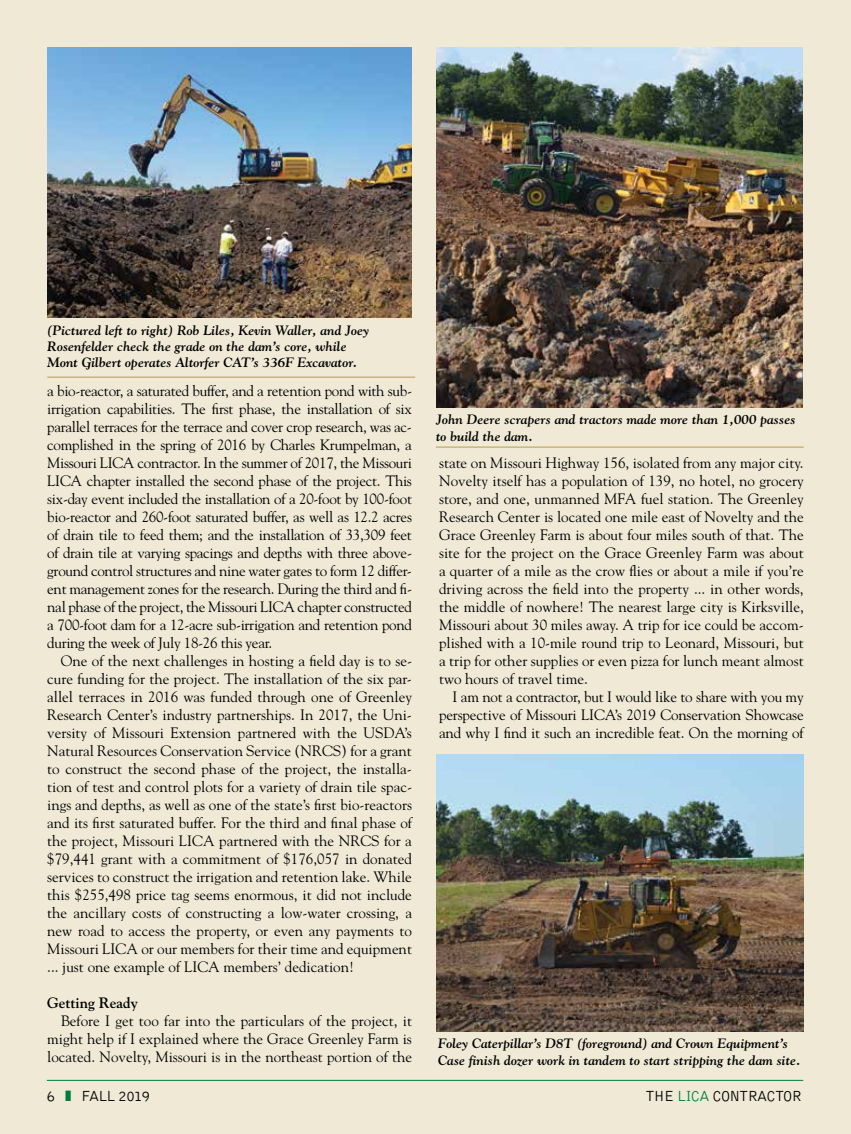
<style>
.page{position:relative;width:851px;height:1134px;background:#fff}
.page>*{position:absolute;margin:0;border:0;box-sizing:border-box;transform-origin:0 0}
.t1{font:15px/18px "Goudy";color:#000;text-align:justify}
.t2{font:300 15px "Bell Gothic";letter-spacing:-.04em;color:#000}
.t3{font:700 15px "Goudy";color:#000}
.t4{font:italic 700 13.5px/16.2px "Goudy";color:#000}
.s1{color:#007d3a}
</style>
<div class="page">
<div style="left:0;top:0;width:850px;height:1134px;background:#efe9d6"></div>
<hr style="left:47px;top:1080px;width:756px;height:1px;background:#007d3a">
<img style="left:47px;top:47px;width:364px;height:270px">
<img style="left:436px;top:47px;width:366px;height:360px">
<img style="left:436px;top:754px;width:367px;height:277px">
<hr style="left:47px;top:376px;width:368px;height:2px;background:#cbb677">
<hr style="left:436px;top:446px;width:367px;height:2px;background:#cbb677">
<p class="t4" style="left:47px;top:322px;width:323px">(Pictured left to right) Rob Liles, Kevin Waller, and Joey<br>Rosenfelder check the grade on the dam’s core, while<br>Mont Gilbert operates Altorfer CAT’s 336F Excavator.</p>
<p class="t1" style="left:47px;top:381px;width:366px">a bio-reactor, a saturated buffer, and a retention pond with sub&shy;irrigation capabilities. The first phase, the installation of six parallel terraces for the terrace and cover crop research, was ac&shy;complished in the spring of 2016 by Charles Krumpelman, a Missouri LICA contractor. In the summer of 2017, the Missouri LICA chapter installed the second phase of the project. This six-day event included the installation of a 20-foot by 100-foot bio-reactor and 260-foot saturated buffer, as well as 12.2 acres of drain tile to feed them; and the installation of 33,309 feet of drain tile at varying spacings and depths with three above&shy;ground control structures and nine water gates to form 12 differ&shy;ent management zones for the research. During the third and fi&shy;nal phase of the project, the Missouri LICA chapter constructed a 700-foot dam for a 12-acre sub-irrigation and retention pond during the week of July 18-26 this year.</p>
<p class="t1" style="left:47px;top:651px;width:366px;text-indent:14px">One of the next challenges in hosting a field day is to se&shy;cure funding for the project. The installation of the six par&shy;allel terraces in 2016 was funded through one of Greenley Research Center’s industry partnerships. In 2017, the Uni&shy;versity of Missouri Extension partnered with the USDA’s Natural Resources Conservation Service (NRCS) for a grant to construct the second phase of the project, the installa&shy;tion of test and control plots for a variety of drain tile spac&shy;ings and depths, as well as one of the state’s first bio-reactors and its first saturated buffer. For the third and final phase of the project, Missouri LICA partnered with the NRCS for a $79,441 grant with a commitment of $176,057 in donated services to construct the irrigation and retention lake. While this $255,498 price tag seems enormous, it did not include the ancillary costs of constructing a low-water crossing, a new road to access the property, or even any payments to Missouri LICA or our members for their time and equipment ... just one example of LICA members’ dedication!</p>
<p class="t3" style="left:47px;top:994px;width:92px">Getting Ready</p>
<p class="t1" style="left:47px;top:1011px;width:366px;text-indent:14px">Before I get too far into the particulars of the project, it might help if I explained where the Grace Greenley Farm is located. Novelty, Missouri is in the northeast portion of the</p>
<p class="t4" style="left:436px;top:411px;width:361px">John Deere scrapers and tractors made more than 1,000 passes to build the dam.</p>
<p class="t1" style="left:439px;top:453px;width:366px">state on Missouri Highway 156, isolated from any major city.<br>Novelty itself has a population of 139, no hotel, no grocery store, and one, unmanned MFA fuel station. The Greenley Research Center is located one mile east of Novelty and the Grace Greenley Farm is about four miles south of that. The site for the project on the Grace Greenley Farm was about a quarter of a mile as the crow flies or about a mile if you’re driving across the field into the property ... in other words, the middle of nowhere! The nearest large city is Kirksville, Missouri about 30 miles away. A trip for ice could be accom&shy;plished with a 10-mile round trip to Leonard, Missouri, but a trip for other supplies or even pizza for lunch meant almost two hours of travel time.</p>
<p class="t1" style="left:439px;top:687px;width:366px;text-indent:14px">I am not a contractor, but I would like to share with you my perspective of Missouri LICA’s 2019 Conservation Showcase and why I find it such an incredible feat. On the morning of</p>
<p class="t4" style="left:438px;top:1035px;width:364px">Foley Caterpillar’s D8T (foreground) and Crown Equipment’s<br>Case finish dozer work in tandem to start stripping the dam site.</p>
<p class="t2" style="left:47px;top:1088px;width:10px">6</p>
<p class="t2" style="left:81px;top:1088px;width:70px">FALL 2019</p>
<p class="t2" style="left:645px;top:1088px;width:158px">THE <span class="s1">LICA</span> CONTRACTOR</p>
</div>
